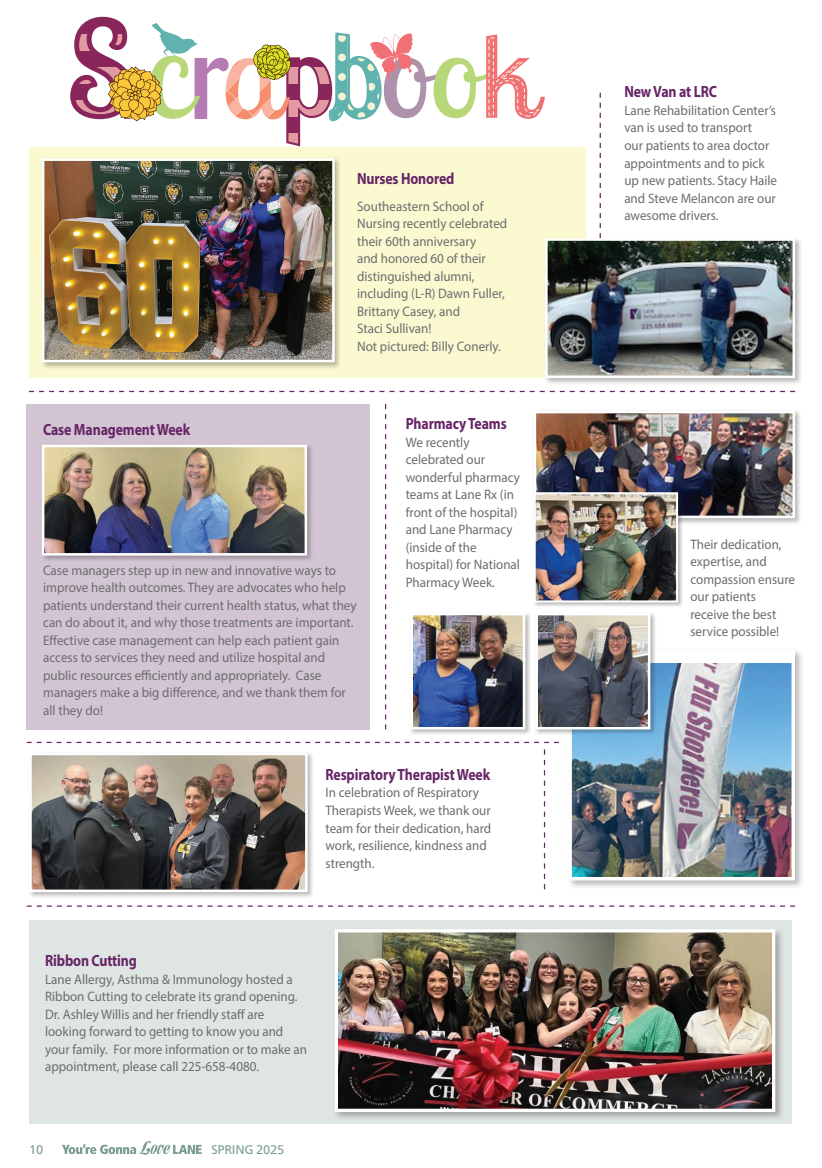
<style>
.page{position:relative;width:822px;height:1168px;background:#fff}
.page>*{position:absolute;margin:0;border:0;box-sizing:border-box;transform-origin:0 0}
.t1{font:700 16.25px "Myriad Pro";letter-spacing:-.01em;color:#662566;scale:.85 1}
.t2{font:13.75px/17.5px "Myriad Pro";color:#6c6d70;scale:.95 1}
.t3{font:12.5px "Frutiger Neue LT Com";letter-spacing:-.02em;color:#7d9d91}
.t4{font:12.5px "Frutiger Neue LT Com";color:#7c9c92}
</style>
<div class="page">
<div style="left:566px;top:647px;width:238px;height:242px;background:#231f20;opacity:.31"></div>
<div style="left:570px;top:651px;width:223px;height:227px;background:#fff"></div>
<img style="left:572px;top:663px;width:218px;height:213px">
<div style="left:568px;top:649px;width:226px;height:231px;border:3px solid #fff"></div>
<div style="left:29px;top:919px;width:762px;height:204px;background:#dfe5e3"></div>
<div style="left:27px;top:404px;width:342px;height:325px;background:#d2c4d2"></div>
<div style="left:29px;top:147px;width:556px;height:231px;background:#fbf9cf"></div>
<svg style="left:70px;top:17px;width:475px;height:129px"></svg>
<svg style="left:599px;top:93px;width:1px;height:143px"></svg>
<div style="left:40px;top:157px;width:301px;height:212px;background:#231f20;opacity:.31"></div>
<img style="left:45px;top:161px;width:286px;height:198px">
<div style="left:42px;top:158px;width:292px;height:204px;border:2px solid #fff"></div>
<div style="left:543px;top:236px;width:259px;height:149px;background:#231f20;opacity:.31"></div>
<img style="left:548px;top:241px;width:243px;height:134px">
<div style="left:545px;top:238px;width:249px;height:140px;border:2px solid #fff"></div>
<svg style="left:385px;top:404px;width:1px;height:325px"></svg>
<svg style="left:543px;top:749px;width:2px;height:140px"></svg>
<svg style="left:29px;top:391px;width:765px;height:1px"></svg>
<svg style="left:27px;top:741px;width:531px;height:1px"></svg>
<svg style="left:27px;top:905px;width:767px;height:1px"></svg>
<svg style="left:62px;top:1141px;width:140px;height:13px"></svg>
<div style="left:40px;top:443px;width:274px;height:119px;background:#231f20;opacity:.31"></div>
<img style="left:45px;top:447px;width:259px;height:105px">
<div style="left:42px;top:444px;width:265px;height:111px;border:2px solid #fff"></div>
<div style="left:28px;top:751px;width:286px;height:147px;background:#231f20;opacity:.31"></div>
<img style="left:32px;top:755px;width:272px;height:133px">
<div style="left:29px;top:752px;width:278px;height:139px;border:2px solid #fff"></div>
<div style="left:532px;top:409px;width:269px;height:116px;background:#231f20;opacity:.31"></div>
<img style="left:536px;top:414px;width:255px;height:101px">
<div style="left:533px;top:411px;width:261px;height:107px;border:2px solid #fff"></div>
<div style="left:532px;top:491px;width:151px;height:117px;background:#231f20;opacity:.31"></div>
<img style="left:536px;top:495px;width:138px;height:104px">
<div style="left:533px;top:492px;width:144px;height:110px;border:2px solid #fff"></div>
<div style="left:534px;top:611px;width:122px;height:124px;background:#231f20;opacity:.31"></div>
<img style="left:538px;top:615px;width:109px;height:111px">
<div style="left:535px;top:612px;width:115px;height:117px;border:2px solid #fff"></div>
<div style="left:409px;top:611px;width:122px;height:124px;background:#231f20;opacity:.31"></div>
<img style="left:413px;top:615px;width:109px;height:111px">
<div style="left:410px;top:612px;width:115px;height:117px;border:2px solid #fff"></div>
<div style="left:333px;top:927px;width:450px;height:193px;background:#231f20;opacity:.31"></div>
<img style="left:338px;top:932px;width:433px;height:175px">
<div style="left:334px;top:928px;width:441px;height:183px;border:3px solid #fff"></div>
<p class="t1" style="left:357px;top:168px;width:116px">Nurses Honored</p>
<p class="t2" style="left:357px;top:197px;width:160px">Southeastern School of<br>Nursing recently celebrated their 60th anniversary<br>and honored 60 of their distinguished alumni, including (L-R) Dawn Fuller,<br>Brittany Casey, and<br>Staci Sullivan!<br>Not pictured: Billy Conerly.</p>
<p class="t1" style="left:43px;top:418px;width:174px">Case Management Week</p>
<p class="t2" style="left:43px;top:561px;width:331px">Case managers step up in new and innovative ways to improve health outcomes. They are advocates who help patients understand their current health status, what they can do about it, and why those treatments are important.<br>Effective case management can help each patient gain access to services they need and utilize hospital and public resources efficiently and appropriately. Case managers make a big difference, and we thank them for all they do!</p>
<p class="t1" style="left:405px;top:413px;width:120px">Pharmacy Teams</p>
<p class="t2" style="left:405px;top:433px;width:122px">We recently celebrated our wonderful pharmacy teams at Lane Rx (in front of the hospital) and Lane Pharmacy (inside of the hospital) for National<br>Pharmacy Week.</p>
<p class="t1" style="left:325px;top:763px;width:195px">Respiratory Therapist Week</p>
<p class="t2" style="left:325px;top:783px;width:176px">In celebration of Respiratory<br>Therapists Week, we thank our team for their dedication, hard work, resilience, kindness and strength.</p>
<p class="t1" style="left:45px;top:949px;width:110px">Ribbon Cutting</p>
<p class="t2" style="left:45px;top:969px;width:277px">Lane Allergy, Asthma &amp; Immunology hosted a Ribbon Cutting to celebrate its grand opening.<br>Dr. Ashley Willis and her friendly staff are looking forward to getting to know you and your family. For more information or to make an appointment, please call 225-658-4080.</p>
<p class="t4" style="left:29px;top:1141px;width:16px">10</p>
<p class="t3" style="left:211px;top:1141px;width:74px">SPRING 2025</p>
<p class="t1" style="left:624px;top:81px;width:110px">New Van at LRC</p>
<p class="t2" style="left:624px;top:101px;width:162px">Lane Rehabilitation Center’s van is used to transport<br>our patients to area doctor appointments and to pick up new patients. Stacy Haile and Steve Melancon are our awesome drivers.</p>
<p class="t2" style="left:690px;top:535px;width:112px">Their dedication, expertise, and compassion ensure our patients receive the best service possible!</p>
</div>
